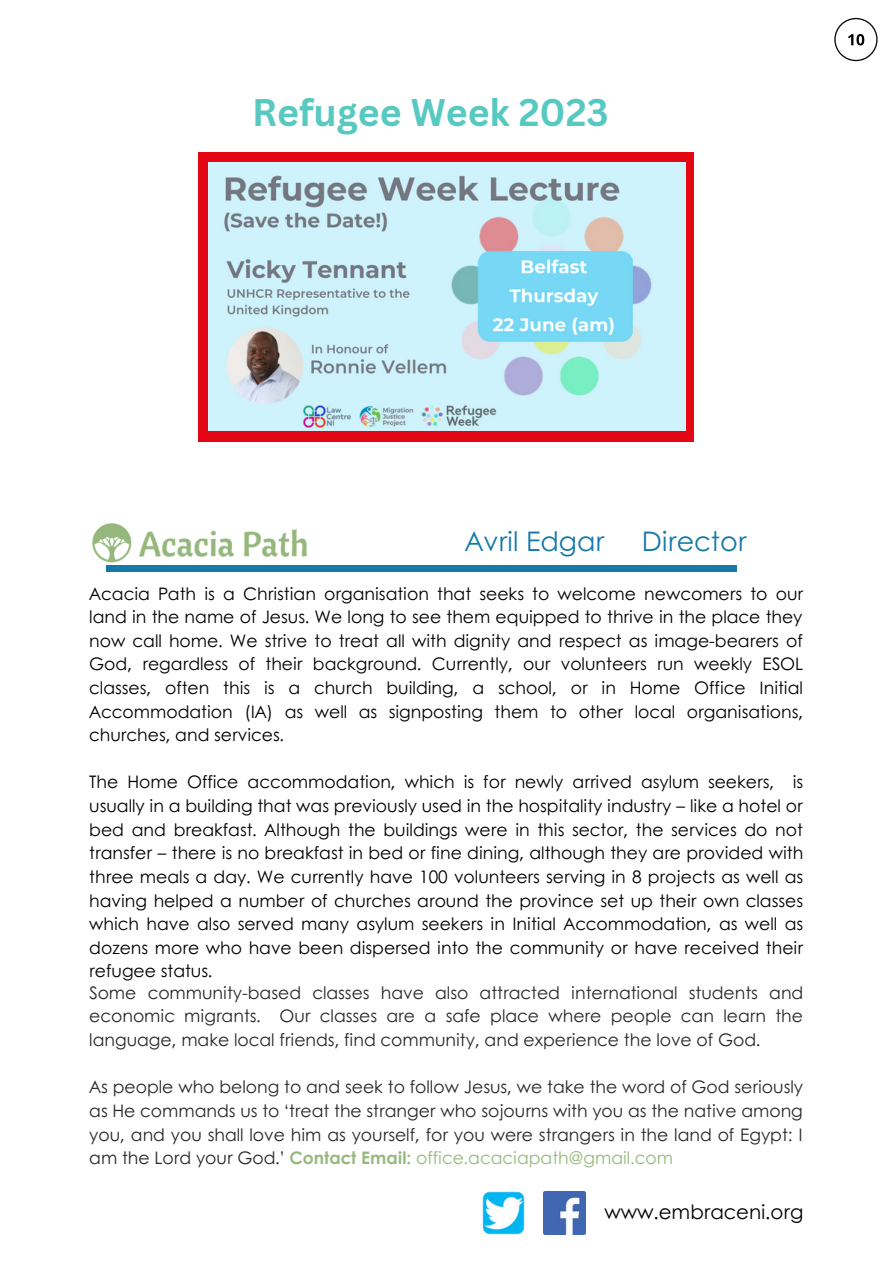
<style>
.page{position:relative;width:893px;height:1264px;background:#fff}
.page>*{position:absolute;margin:0;border:0;box-sizing:border-box;transform-origin:0 0}
.t1{font:700 37.5px "Canva Sans";color:#58c9c1}
.t2{font:27px "Century Gothic";color:#157aa8}
.t3{font:19.8px "Century Gothic";color:#000}
.t4{font:17.25px/23.5px "Century Gothic";color:#000;text-align:justify}
.t5{font:17.25px/23.5px "Century Gothic";color:#282828;text-align:justify}
.s1{font-weight:700;color:#96b87d}
.s2{color:#96b87d}
</style>
<div class="page">
<div style="left:198px;top:152px;width:496px;height:289px;background:#e30613"></div>
<img style="left:208px;top:163px;width:477px;height:267px">
<img style="left:92px;top:523px;width:216px;height:40px">
<div style="left:106px;top:565px;width:630px;height:7px;background:#157aa8"></div>
<img style="left:543px;top:1191px;width:42px;height:43px">
<img style="left:482px;top:1191px;width:42px;height:43px">
<svg style="left:834px;top:18px;width:43px;height:43px"></svg>
<p class="t1" style="left:252px;top:86px;width:358px">Refugee Week 2023</p>
<p class="t2" style="left:464px;top:521px;width:141px">Avril Edgar</p>
<p class="t2" style="left:641px;top:521px;width:106px">Director</p>
<p class="t4" style="left:89px;top:580px;width:715px">Acacia Path is a Christian organisation that seeks to welcome newcomers to our land in the name of Jesus. We long to see them equipped to thrive in the place they now call home. We strive to treat all with dignity and respect as image-bearers of God, regardless of their background. Currently, our volunteers run weekly ESOL classes, often this is a church building, a school, or in Home Office Initial Accommodation (IA) as well as signposting them to other local organisations, churches, and services.</p>
<p class="t4" style="left:89px;top:769px;width:715px">The Home Office accommodation, which is for newly arrived asylum seekers, is usually in a building that was previously used in the hospitality industry – like a hotel or bed and breakfast. Although the buildings were in this sector, the services do not transfer – there is no breakfast in bed or fine dining, although they are provided with three meals a day. We currently have 100 volunteers serving in 8 projects as well as having helped a number of churches around the province set up their own classes which have also served many asylum seekers in Initial Accommodation, as well as dozens more who have been dispersed into the community or have received their refugee status.</p>
<p class="t5" style="left:89px;top:980px;width:715px">Some community-based classes have also attracted international students and economic migrants. Our classes are a safe place where people can learn the language, make local friends, find community, and experience the love of God.</p>
<p class="t5" style="left:89px;top:1074px;width:715px">As people who belong to and seek to follow Jesus, we take the word of God seriously as He commands us to ‘treat the stranger who sojourns with you as the native among you, and you shall love him as yourself, for you were strangers in the land of Egypt: I am the Lord your God.’ <span class="s1">Contact Email:</span> <span class="s2">office.acaciapath@gmail.com</span></p>
<p class="t3" style="left:604px;top:1196px;width:200px">www.embraceni.org</p>
</div>
